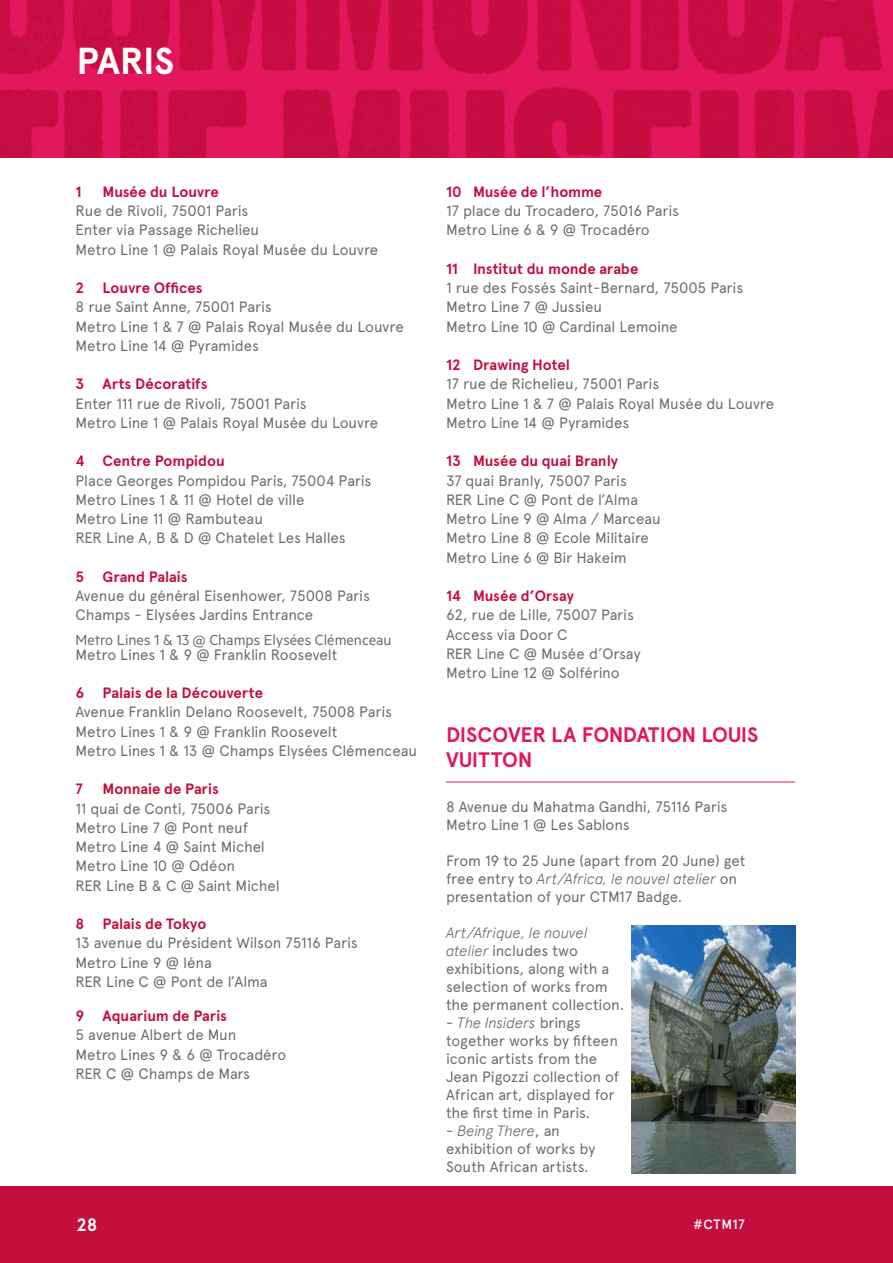
<style>
.page{position:relative;width:893px;height:1263px;background:#fff}
.page>*{position:absolute;margin:0;border:0;box-sizing:border-box;transform-origin:0 0}
.t1{font:700 37.5px "Apercu";letter-spacing:-.02em;color:#fff}
.t2{font:700 21px/25.2px "Apercu";letter-spacing:-.015em;color:#e4175d}
.t3{font:700 18px "Apercu";color:#fff}
.t4{font:16.5px "Metric";color:#6d6e71}
.t5{font:15px/19.2px "Apercu";letter-spacing:-.01em;color:#6d6e71}
.t6{font:700 15px "Apercu";letter-spacing:-.005em;color:#c40e3e}
.t7{font:500 13.5px "Apercu";letter-spacing:.045em;color:#fff}
.s1{font-weight:300;font-style:italic}
</style>
<div class="page">
<div style="left:0;top:1186px;width:893px;height:77px;background:#c40e3e"></div>
<img style="left:0;top:0;width:893px;height:157px">
<hr style="left:446px;top:781px;width:349px;height:1px;background:#e4175d">
<img style="left:631px;top:925px;width:164px;height:249px">
<h1 class="t1" style="left:77px;top:38px;width:99px">PARIS</h1>
<p class="t6" style="left:76px;top:183px;width:8px">1</p>
<p class="t6" style="left:103px;top:183px;width:118px">Musée du Louvre</p>
<p class="t5" style="left:76px;top:201px;width:304px">Rue de Rivoli, 75001 Paris<br>Enter via Passage Richelieu<br>Metro Line 1 @ Palais Royal Musée du Louvre</p>
<p class="t6" style="left:76px;top:279px;width:129px">2 Louvre Offices</p>
<p class="t5" style="left:76px;top:297px;width:330px">8 rue Saint Anne, 75001 Paris<br>Metro Line 1 &amp; 7 @ Palais Royal Musée du Louvre<br>Metro Line 14 @ Pyramides</p>
<p class="t6" style="left:76px;top:375px;width:134px">3 Arts Décoratifs</p>
<p class="t5" style="left:76px;top:394px;width:304px">Enter 111 rue de Rivoli, 75001 Paris<br>Metro Line 1 @ Palais Royal Musée du Louvre</p>
<p class="t6" style="left:76px;top:452px;width:151px">4 Centre Pompidou</p>
<p class="t5" style="left:76px;top:471px;width:297px">Place Georges Pompidou Paris, 75004 Paris Metro Lines 1 &amp; 11 @ Hotel de ville<br>Metro Line 11 @ Rambuteau<br>RER Line A, B &amp; D @ Chatelet Les Halles</p>
<p class="t6" style="left:76px;top:568px;width:114px">5 Grand Palais</p>
<p class="t5" style="left:76px;top:586px;width:296px">Avenue du général Eisenhower, 75008 Paris<br>Champs - Elysées Jardins Entrance</p>
<p class="t4" style="left:76px;top:630px;width:317px">Metro Lines 1 &amp; 13 @ Champs Elysées Clémenceau</p>
<p class="t5" style="left:76px;top:645px;width:264px">Metro Lines 1 &amp; 9 @ Franklin Roosevelt</p>
<p class="t6" style="left:76px;top:684px;width:189px">6 Palais de la Découverte</p>
<p class="t5" style="left:76px;top:702px;width:343px">Avenue Franklin Delano Roosevelt, 75008 Paris<br>Metro Lines 1 &amp; 9 @ Franklin Roosevelt<br>Metro Lines 1 &amp; 13 @ Champs Elysées Clémenceau</p>
<p class="t6" style="left:76px;top:780px;width:9px">7</p>
<p class="t6" style="left:103px;top:780px;width:118px">Monnaie de Paris</p>
<p class="t5" style="left:76px;top:799px;width:206px">11 quai de Conti, 75006 Paris<br>Metro Line 7 @ Pont neuf<br>Metro Line 4 @ Saint Michel<br>Metro Line 10 @ Odéon<br>RER Line B &amp; C @ Saint Michel</p>
<p class="t6" style="left:76px;top:915px;width:132px">8 Palais de Tokyo</p>
<p class="t5" style="left:76px;top:933px;width:284px">13 avenue du Président Wilson 75116 Paris<br>Metro Line 9 @ Iéna<br>RER Line C @ Pont de l’Alma</p>
<p class="t6" style="left:76px;top:1007px;width:153px">9 Aquarium de Paris</p>
<p class="t5" style="left:76px;top:1025px;width:212px">5 avenue Albert de Mun<br>Metro Lines 9 &amp; 6 @ Trocadéro<br>RER C @ Champs de Mars</p>
<p class="t6" style="left:446px;top:183px;width:158px">10 Musée de l’homme</p>
<p class="t5" style="left:446px;top:201px;width:235px">17 place du Trocadero, 75016 Paris<br>Metro Line 6 &amp; 9 @ Trocadéro</p>
<p class="t6" style="left:446px;top:260px;width:194px">11 Institut du monde arabe</p>
<p class="t5" style="left:446px;top:278px;width:299px">1 rue des Fossés Saint-Bernard, 75005 Paris<br>Metro Line 7 @ Jussieu<br>Metro Line 10 @ Cardinal Lemoine</p>
<p class="t6" style="left:446px;top:356px;width:126px">12 Drawing Hotel</p>
<p class="t5" style="left:446px;top:374px;width:330px">17 rue de Richelieu, 75001 Paris<br>Metro Line 1 &amp; 7 @ Palais Royal Musée du Louvre<br>Metro Line 14 @ Pyramides</p>
<p class="t6" style="left:446px;top:452px;width:173px">13 Musée du quai Branly</p>
<p class="t5" style="left:446px;top:471px;width:216px">37 quai Branly, 75007 Paris<br>RER Line C @ Pont de l’Alma<br>Metro Line 9 @ Alma / Marceau<br>Metro Line 8 @ Ecole Militaire<br>Metro Line 6 @ Bir Hakeim</p>
<p class="t6" style="left:446px;top:587px;width:129px">14 Musée d’Orsay</p>
<p class="t5" style="left:446px;top:605px;width:196px">62, rue de Lille, 75007 Paris<br>Access via Door C<br>RER Line C @ Musée d’Orsay<br>Metro Line 12 @ Solférino</p>
<h2 class="t2" style="left:446px;top:722px;width:314px">DISCOVER LA FONDATION LOUIS<br>VUITTON</h2>
<p class="t5" style="left:446px;top:797px;width:283px;line-height:18px">8 Avenue du Mahatma Gandhi, 75116 Paris<br>Metro Line 1 @ Les Sablons</p>
<p class="t5" style="left:446px;top:851px;width:301px;line-height:18px">From 19 to 25 June (apart from 20 June) get free entry to <span class="s1">Art/Africa, le nouvel atelier</span> on presentation of your CTM17 Badge.</p>
<p class="t5" style="left:446px;top:923px;width:180px;line-height:18px"><span class="s1">Art/Afrique, le nouvel atelier</span> includes two exhibitions, along with a selection of works from the permanent collection.</p>
<p class="t5" style="left:446px;top:1013px;width:175px;line-height:18px">- <span class="s1">The Insiders</span> brings together works by fifteen iconic artists from the<br>Jean Pigozzi collection of<br>African art, displayed for the first time in Paris.</p>
<p class="t5" style="left:446px;top:1121px;width:151px;line-height:18px">- <span class="s1">Being There</span>, an exhibition of works by<br>South African artists.</p>
<p class="t3" style="left:77px;top:1213px;width:22px">28</p>
<p class="t7" style="left:693px;top:1216px;width:53px">#CTM17</p>
</div>
